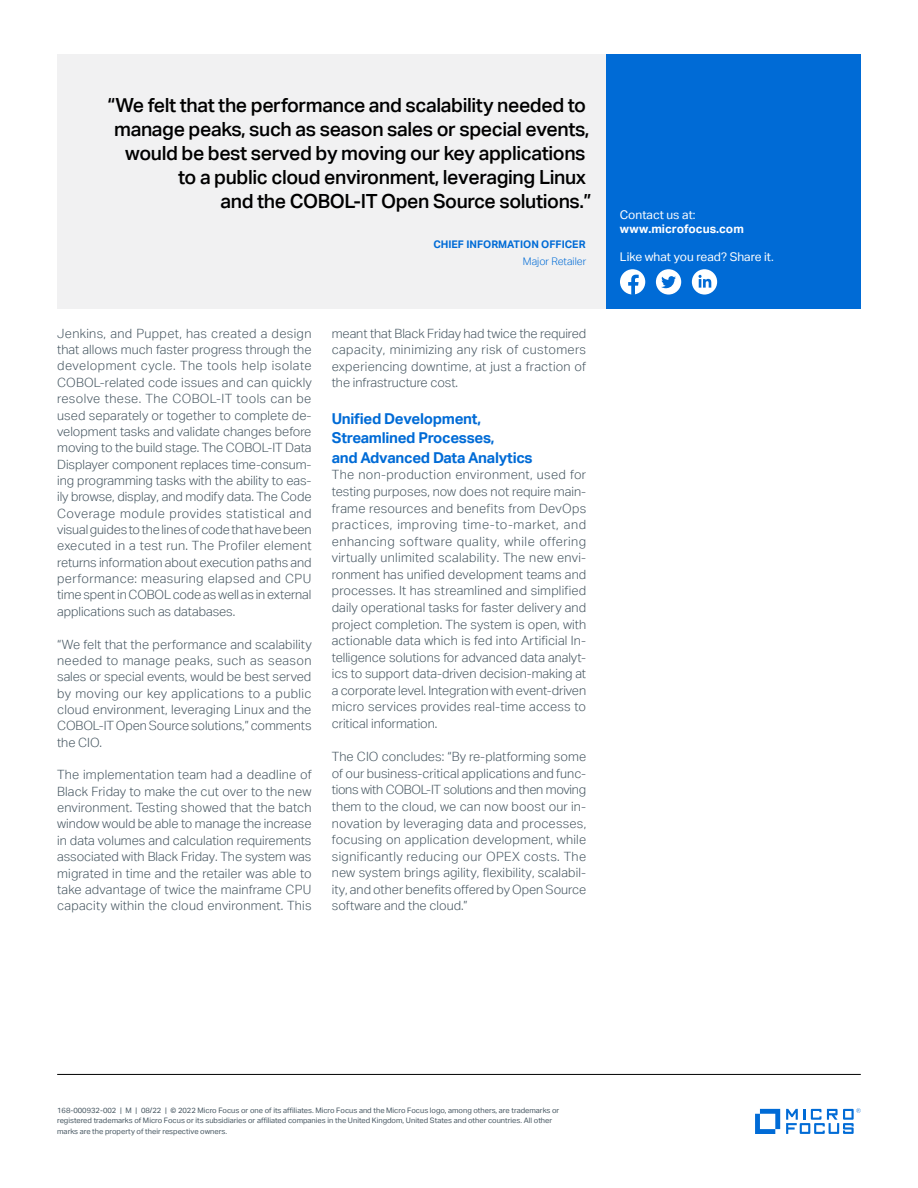
<style>
.page{position:relative;width:918px;height:1188px;background:#fff}
.page>*{position:absolute;margin:0;border:0;box-sizing:border-box;transform-origin:0 0}
.pull_quote_13_16-ali{font:500 19.5px/24px "Aktiv Grotesk";letter-spacing:-.02em;color:#000;text-align:right}
.subhead_10_13-blue{font:700 15px/19.6px "Aktiv Grotesk";letter-spacing:-.02em;color:#006bd6}
.body_8_5_11-grey{font:300 12.75px/16.4px "Aktiv Grotesk";color:#455560;text-align:justify}
.Contact_8_9_5-regula{font:12px "Aktiv Grotesk";color:#fff}
.Contact_URL_8_9_5-bo{font:700 12px "Aktiv Grotesk";color:#fff}
.quote_name_CAPS_7_11{font:700 10.5px "Aktiv Grotesk";color:#006bd6}
.quote_title_or_compa{font:300 10.5px "Aktiv Grotesk";color:#006bd6}
.mousetype-legal_5_7{font:7.5px/10.5px "Aktiv Grotesk";color:#455560}
</style>
<div class="page">
<hr style="left:57px;top:1074px;width:804px;height:1px;background:#000">
<svg style="left:755px;top:1109px;width:25px;height:25px"></svg>
<svg style="left:786px;top:1108px;width:75px;height:26px"></svg>
<div style="left:57px;top:54px;width:550px;height:254px;background:#f1f1f2"></div>
<div style="left:606px;top:54px;width:255px;height:254px;background:#006bd6"></div>
<div style="left:620px;top:269px;width:25px;height:26px;background:#fff;border-radius:50%"></div>
<svg style="left:628px;top:275px;width:11px;height:20px"></svg>
<div style="left:656px;top:269px;width:25px;height:26px;background:#fff;border-radius:50%"></div>
<svg style="left:661px;top:276px;width:15px;height:12px"></svg>
<div style="left:692px;top:269px;width:25px;height:26px;background:#fff;border-radius:50%"></div>
<svg style="left:699px;top:275px;width:12px;height:13px"></svg>
<p class="pull_quote_13_16-ali" style="left:107px;top:92px;width:485px">“We felt that the performance and scalability needed to manage peaks, such as season sales or special events, would be best served by moving our key applications<br>to a public cloud environment, leveraging Linux<br>and the COBOL-IT Open Source solutions.”</p>
<p class="quote_name_CAPS_7_11" style="left:433px;top:238px;width:154px">CHIEF INFORMATION OFFICER</p>
<p class="quote_title_or_compa" style="left:523px;top:255px;width:65px">Major Retailer</p>
<p class="body_8_5_11-grey" style="left:57px;top:325px;width:256px">Jenkins, and Puppet, has created a design that allows much faster progress through the development cycle. The tools help isolate COBOL-related code issues and can quickly resolve these. The COBOL-IT tools can be used separately or together to complete de&shy;velopment tasks and validate changes before moving to the build stage. The COBOL-IT Data Displayer component replaces time-consum&shy;ing programming tasks with the ability to eas&shy;ily browse, display, and modify data. The Code Coverage module provides statistical and visual guides to the lines of code that have been executed in a test run. The Profiler element returns information about execution paths and performance: measuring elapsed and CPU time spent in COBOL code as well as in external applications such as databases.</p>
<p class="body_8_5_11-grey" style="left:57px;top:636px;width:256px">“We felt that the performance and scalability needed to manage peaks, such as season sales or special events, would be best served by moving our key applications to a public cloud environment, leveraging Linux and the COBOL-IT Open Source solutions,” comments the CIO.</p>
<p class="body_8_5_11-grey" style="left:57px;top:767px;width:256px">The implementation team had a deadline of Black Friday to make the cut over to the new environment. Testing showed that the batch window would be able to manage the increase in data volumes and calculation requirements associated with Black Friday. The system was migrated in time and the retailer was able to take advantage of twice the mainframe CPU capacity within the cloud environment. This</p>
<p class="body_8_5_11-grey" style="left:332px;top:325px;width:256px">meant that Black Friday had twice the required capacity, minimizing any risk of customers experiencing downtime, at just a fraction of the infrastructure cost.</p>
<p class="subhead_10_13-blue" style="left:332px;top:408px;width:202px">Unified Development,<br>Streamlined Processes,<br>and Advanced Data Analytics</p>
<p class="body_8_5_11-grey" style="left:332px;top:467px;width:256px">The non-production environment, used for testing purposes, now does not require main&shy;frame resources and benefits from DevOps practices, improving time-to-market, and enhancing software quality, while offering virtually unlimited scalability. The new envi&shy;ronment has unified development teams and processes. It has streamlined and simplified daily operational tasks for faster delivery and project completion. The system is open, with actionable data which is fed into Artificial In&shy;telligence solutions for advanced data analyt&shy;ics to support data-driven decision-making at a corporate level. Integration with event-driven micro services provides real-time access to critical information.</p>
<p class="body_8_5_11-grey" style="left:332px;top:748px;width:256px">The CIO concludes: “By re-platforming some of our business-critical applications and func&shy;tions with COBOL-IT solutions and then moving them to the cloud, we can now boost our in&shy;novation by leveraging data and processes, focusing on application development, while significantly reducing our OPEX costs. The new system brings agility, flexibility, scalabil&shy;ity, and other benefits offered by Open Source software and the cloud.”</p>
<p class="Contact_8_9_5-regula" style="left:620px;top:207px;width:77px">Contact us at:</p>
<p class="Contact_URL_8_9_5-bo" style="left:620px;top:221px;width:125px">www.microfocus.com</p>
<p class="Contact_8_9_5-regula" style="left:620px;top:250px;width:155px">Like what you read? Share it.</p>
<p class="mousetype-legal_5_7" style="left:57px;top:1105px;width:504px">168-000932-002 | M | 08/22 | © 2022 Micro Focus or one of its affiliates. Micro Focus and the Micro Focus logo, among others, are trademarks or registered trademarks of Micro Focus or its subsidiaries or affiliated companies in the United Kingdom, United States and other countries. All other marks are the property of their respective owners.</p>
</div>
